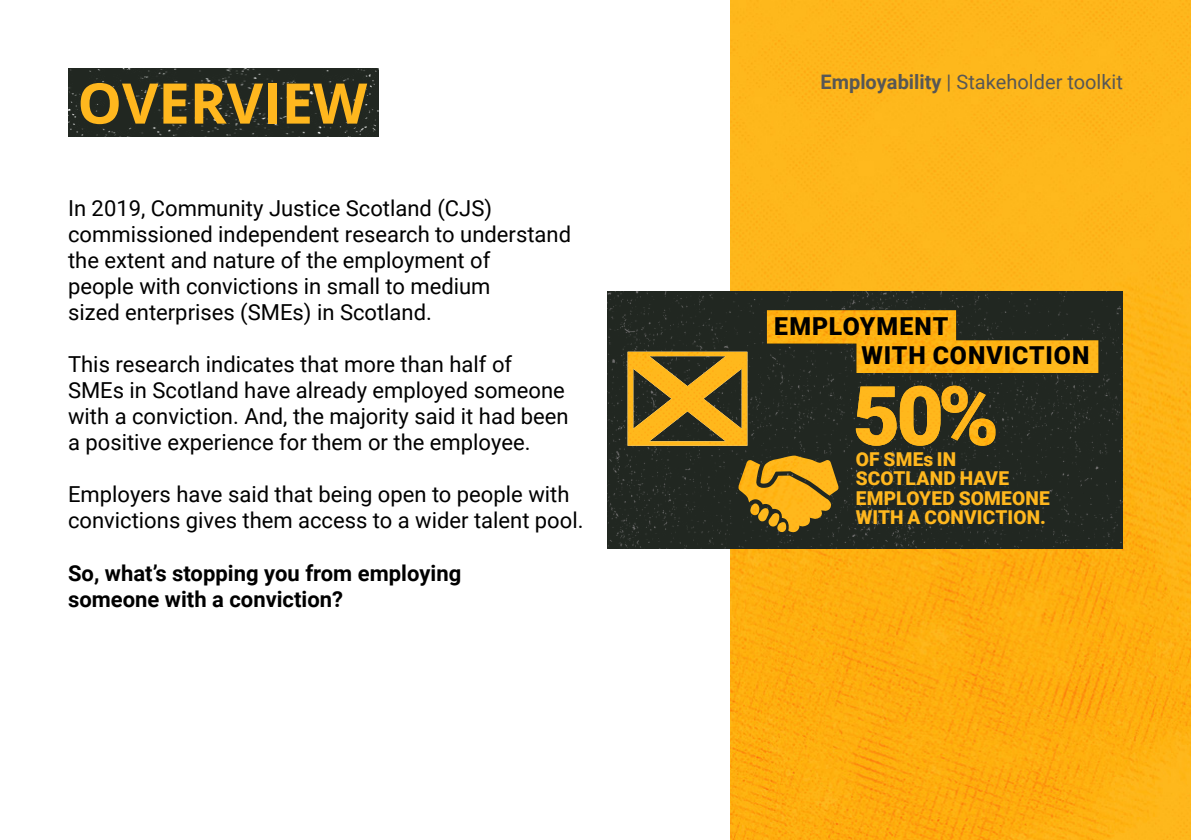
<style>
.page{position:relative;width:1191px;height:840px;background:#fff}
.page>*{position:absolute;margin:0;border:0;box-sizing:border-box;transform-origin:0 0}
.t1{font:700 56px "Open Sans";color:#ffb71e}
.t2{font:900 24.8px "Roboto";letter-spacing:.035em;color:#000}
.t3{font:22px/26px "Roboto";color:#000}
.t4{font:700 22px/26px "Roboto";color:#000}
.t5{font:20px "Roboto";color:#575756}
.t6{font:900 19.2px/19.2px "Roboto";letter-spacing:.01em;color:#ffb71e}
.s1{font-weight:700}
</style>
<div class="page">
<img style="left:730px;top:0;width:461px;height:839px">
<img style="left:68px;top:68px;width:310px;height:68px">
<div style="left:607px;top:291px;width:516px;height:257px;background:#212721"></div>
<img style="left:767px;top:310px;width:331px;height:63px">
<img style="left:856px;top:385px;width:139px;height:60px">
<img style="left:627px;top:351px;width:120px;height:94px">
<img style="left:738px;top:460px;width:94px;height:74px">
<img style="left:760px;top:455px;width:78px;height:41px">
<svg style="left:750px;top:503px;width:36px;height:29px"></svg>
<h1 class="t1" style="left:77px;top:64px;width:291px">OVERVIEW</h1>
<p class="t3" style="left:68px;top:194px;width:504px">In 2019, Community Justice Scotland (CJS) commissioned independent research to understand the extent and nature of the employment of<br>people with convictions in small to medium<br>sized enterprises (SMEs) in Scotland.</p>
<p class="t3" style="left:68px;top:350px;width:502px">This research indicates that more than half of SMEs in Scotland have already employed someone with a conviction. And, the majority said it had been a positive experience for them or the employee.</p>
<p class="t3" style="left:68px;top:480px;width:517px">Employers have said that being open to people with convictions gives them access to a wider talent pool.</p>
<p class="t4" style="left:68px;top:558px;width:395px">So, what’s stopping you from employing someone with a conviction?</p>
<p class="t5" style="left:820px;top:68px;width:304px"><span class="s1">Employability</span> | Stakeholder toolkit</p>
<p class="t2" style="left:774px;top:309px;width:176px">EMPLOYMENT</p>
<p class="t2" style="left:861px;top:338px;width:229px">WITH CONVICTION</p>
<p class="t6" style="left:855px;top:449px;width:196px">OF SMEs IN<br>SCOTLAND HAVE<br>EMPLOYED SOMEONE<br>WITH A CONVICTION.</p>
</div>
